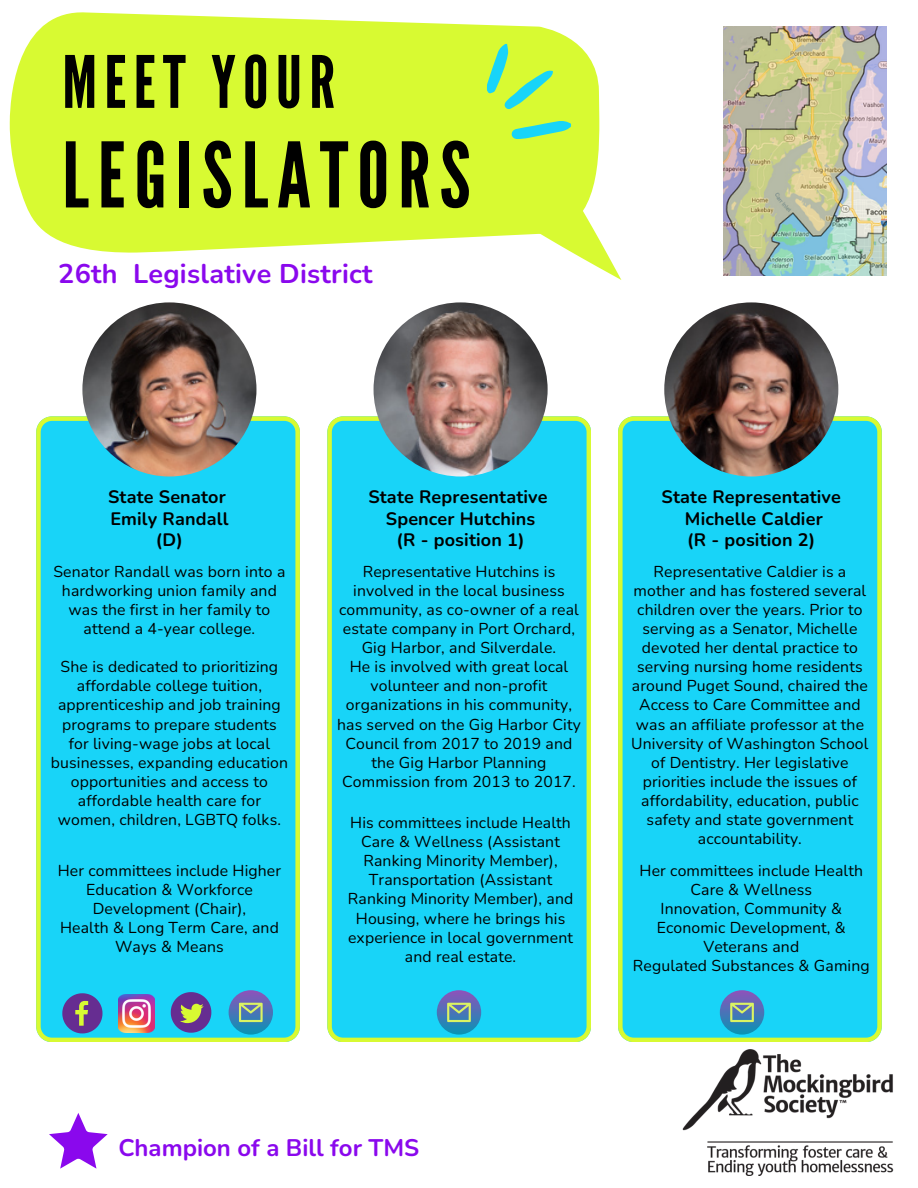
<style>
.page{position:relative;width:918px;height:1188px;background:#fff}
.page>*{position:absolute;margin:0;border:0;box-sizing:border-box;transform-origin:0 0}
.t1{font:90px "League Gothic";letter-spacing:.1em;color:#000}
.t2{font:72px "League Gothic";letter-spacing:.1em;color:#000}
.t3{font:700 27px "Nunito";letter-spacing:.01em;color:#8a08ed}
.t4{font:700 24px "Nunito";color:#8a08ed}
.t5{font:700 18px/21.3px "Nunito";letter-spacing:.01em;color:#000;text-align:center}
.t6{font:15.75px/19.2px "Nunito";letter-spacing:.01em;color:#000;text-align:center}
</style>
<div class="page">
<div style="left:36px;top:416px;width:263px;height:626px;background:#18d4f8"></div>
<img style="left:82px;top:302px;width:174px;height:175px;border-radius:50%">
<div style="left:327px;top:416px;width:264px;height:626px;background:#18d4f8"></div>
<img style="left:374px;top:302px;width:174px;height:175px;border-radius:50%">
<div style="left:618px;top:416px;width:263px;height:626px;background:#18d4f8"></div>
<img style="left:664px;top:302px;width:174px;height:175px;border-radius:50%">
<svg style="left:720px;top:990px;width:44px;height:45px"></svg>
<svg style="left:730px;top:1003px;width:24px;height:19px"></svg>
<svg style="left:437px;top:990px;width:44px;height:45px"></svg>
<svg style="left:447px;top:1003px;width:24px;height:19px"></svg>
<img style="left:119px;top:994px;width:36px;height:38px">
<svg style="left:171px;top:992px;width:40px;height:41px;background:#687296"></svg>
<svg style="left:229px;top:990px;width:44px;height:45px"></svg>
<svg style="left:239px;top:1003px;width:24px;height:19px"></svg>
<svg style="left:62px;top:993px;width:41px;height:40px;background:#5f679f"></svg>
<img style="left:723px;top:27px;width:163px;height:248px">
<img style="left:682px;top:1050px;width:212px;height:126px">
<svg style="left:49px;top:1113px;width:59px;height:56px"></svg>
<svg style="left:10px;top:12px;width:590px;height:241px"></svg>
<div style="left:33px;top:21px;width:557px;height:218px;background:#d8fa32"></div>
<svg style="left:484px;top:168px;width:137px;height:112px"></svg>
<svg style="left:485px;top:43px;width:88px;height:97px;background:#b2f258"></svg>
<h5 class="t2" style="left:62px;top:41px;width:274px">MEET YOUR</h5>
<p class="t1" style="left:62px;top:123px;width:410px">LEGISLATORS</p>
<p class="t3" style="left:58px;top:255px;width:316px">26th Legislative District</p>
<h3 class="t5" style="left:108px;top:487px;width:122px">State Senator<br>Emily Randall (D)</h3>
<p class="t6" style="left:53px;top:562px;width:233px">Senator Randall was born into a hardworking union family and was the first in her family to attend a 4-year college.</p>
<p class="t6" style="left:51px;top:657px;width:239px">She is dedicated to prioritizing affordable college tuition, apprenticeship and job training programs to prepare students for living-wage jobs at local businesses, expanding education opportunities and access to affordable health care for women, children, LGBTQ folks.</p>
<p class="t6" style="left:58px;top:861px;width:225px">Her committees include Higher<br>Education &amp; Workforce<br>Development (Chair),</p>
<h5 class="t6" style="left:60px;top:918px;width:220px">Health &amp; Long Term Care, and</h5>
<p class="t6" style="left:115px;top:938px;width:110px">Ways &amp; Means</p>
<p class="t5" style="left:368px;top:487px;width:181px">State Representative<br>Spencer Hutchins<br>(R - position 1)</p>
<h1 class="t5" style="left:662px;top:487px;width:181px">State Representative<br>Michelle Caldier<br>(R - position 2)</h1>
<p class="t6" style="left:339px;top:562px;width:241px">Representative Hutchins is involved in the local business community, as co-owner of a real estate company in Port Orchard,<br>Gig Harbor, and Silverdale.</p>
<h5 class="t6" style="left:337px;top:657px;width:245px">He is involved with great local volunteer and non-profit organizations in his community, has served on the Gig Harbor City<br>Council from 2017 to 2019 and the Gig Harbor Planning<br>Commission from 2013 to 2017.</h5>
<p class="t6" style="left:348px;top:813px;width:227px">His committees include Health<br>Care &amp; Wellness (Assistant<br>Ranking Minority Member),<br>Transportation (Assistant<br>Ranking Minority Member), and<br>Housing, where he brings his experience in local government and real estate.</p>
<p class="t6" style="left:631px;top:562px;width:239px">Representative Caldier is a mother and has fostered several children over the years. Prior to serving as a Senator, Michelle devoted her dental practice to serving nursing home residents around Puget Sound, chaired the<br>Access to Care Committee and was an affiliate professor at the<br>University of Washington School of Dentistry. Her legislative priorities include the issues of affordability, education, public safety and state government accountability.</p>
<p class="t6" style="left:640px;top:861px;width:225px">Her committees include Health<br>Care &amp; Wellness</p>
<p class="t6" style="left:657px;top:899px;width:190px">Innovation, Community &amp;<br>Economic Development, &amp;<br>Veterans and</p>
<p class="t6" style="left:633px;top:957px;width:239px">Regulated Substances &amp; Gaming</p>
<p class="t4" style="left:118px;top:1132px;width:302px">Champion of a Bill for TMS</p>
</div>
